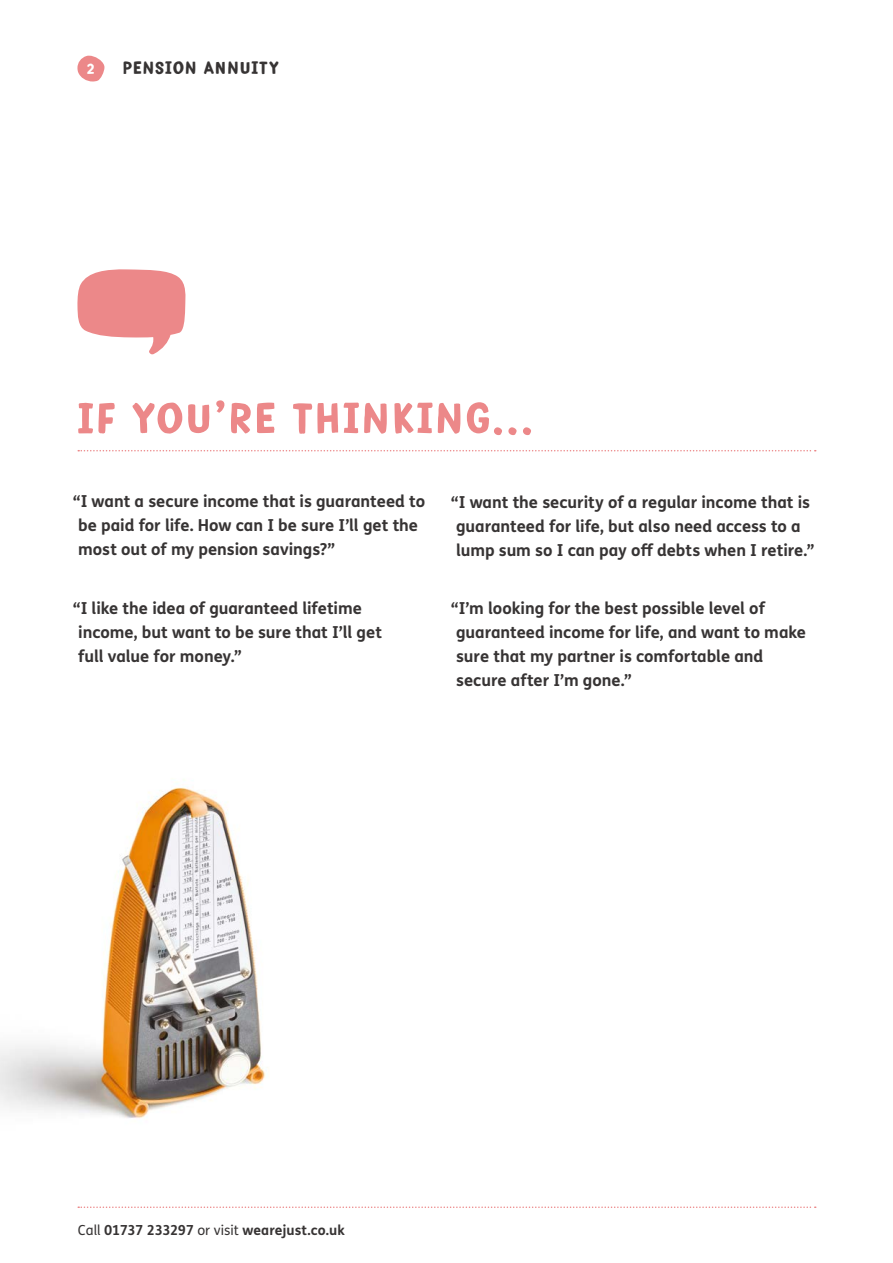
<style>
.page{position:relative;width:893px;height:1263px;background:#fff}
.page>*{position:absolute;margin:0;border:0;box-sizing:border-box;transform-origin:0 0}
.t1{font:51px "Just Script";letter-spacing:.035em;color:#ec8889}
.t2{font:21px "Just Script";letter-spacing:.04em;color:#373434}
.t3{font:17.25px "Just Script";color:#fff}
.t4{font:700 16.5px/24px "Just Sans";letter-spacing:-.005em;color:#373434}
.t5{font:700 13.8px "Just Sans";letter-spacing:-.005em;color:#373434}
.s1{font-weight:400}
</style>
<div class="page">
<svg style="left:77px;top:56px;width:27px;height:25px"></svg>
<svg style="left:78px;top:1206px;width:738px;height:2px"></svg>
<svg style="left:78px;top:450px;width:738px;height:1px"></svg>
<img style="left:0;top:787px;width:266px;height:331px">
<svg style="left:77px;top:269px;width:109px;height:86px"></svg>
<p class="t3" style="left:87px;top:62px;width:9px">2</p>
<p class="t2" style="left:122px;top:60px;width:158px">PENSION ANNUITY</p>
<h1 class="t1" style="left:77px;top:398px;width:457px">IF YOU’RE THINKING...</h1>
<p class="t4" style="left:78px;top:489px;width:348px;text-indent:-5px">“I want a secure income that is guaranteed to be paid for life. How can I be sure I’ll get the most out of my pension savings?”</p>
<p class="t4" style="left:78px;top:595px;width:305px;text-indent:-5px">“I like the idea of guaranteed lifetime income, but want to be sure that I’ll get full value for money.”</p>
<p class="t4" style="left:451px;top:489px;width:365px;text-align:center">“I want the security of a regular income that is guaranteed for life, but also need access to a lump sum so I can pay off debts when I retire.”</p>
<p class="t4" style="left:456px;top:595px;width:352px;text-indent:-5px">“I’m looking for the best possible level of guaranteed income for life, and want to make sure that my partner is comfortable and secure after I’m gone.”</p>
<p class="t5" style="left:78px;top:1220px;width:268px"><span class="s1">Call</span> 01737 233297 <span class="s1">or visit</span> wearejust.co.uk</p>
</div>
